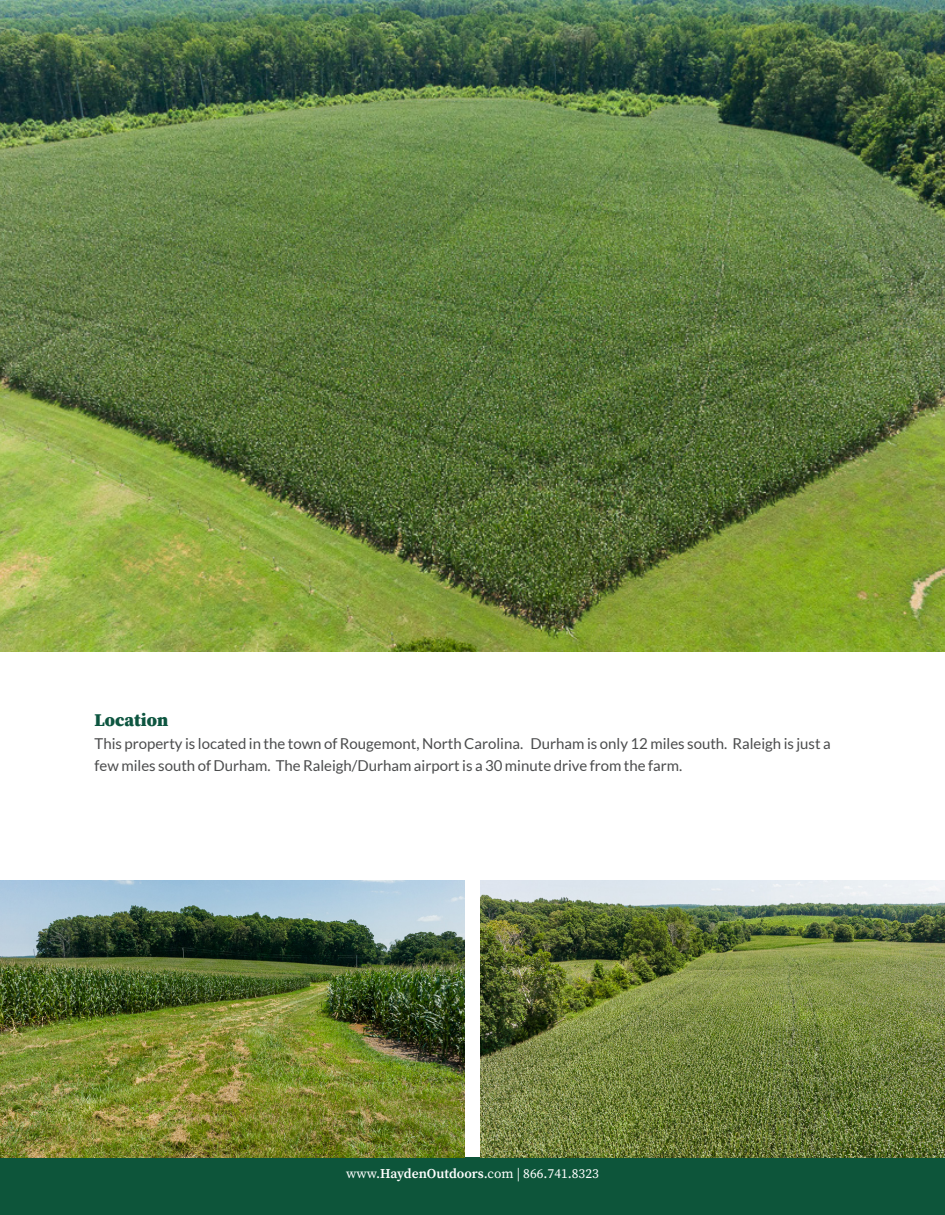
<style>
.page{position:relative;width:945px;height:1215px;background:#fff}
.page>*{position:absolute;margin:0;border:0;box-sizing:border-box;transform-origin:0 0}
.t1{font:900 18px "Source Serif Pro";color:#0d5540}
.Description_Paragraph{font:15px/22.5px "Lato";color:#4b4c4d}
.t2{font:13.5px "Source Serif Pro";color:#fff}
.s1{font-weight:600}
</style>
<div class="page">
<div style="left:0;top:1158px;width:945px;height:57px;background:#0d553a"></div>
<img style="left:0;top:1px;width:945px;height:651px">
<img style="left:480px;top:880px;width:465px;height:278px">
<img style="left:0;top:880px;width:465px;height:278px">
<p class="t1" style="left:94px;top:707px;width:75px">Location</p>
<p class="Description_Paragraph" style="left:94px;top:732px;width:738px">This property is located in the town of Rougemont, North Carolina. Durham is only 12 miles south. Raleigh is just a few miles south of Durham. The Raleigh/Durham airport is a 30 minute drive from the farm.</p>
<p class="t2" style="left:346px;top:1164px;width:254px">www.<span class="s1">HaydenOutdoors</span>.com | 866.741.8323</p>
</div>
